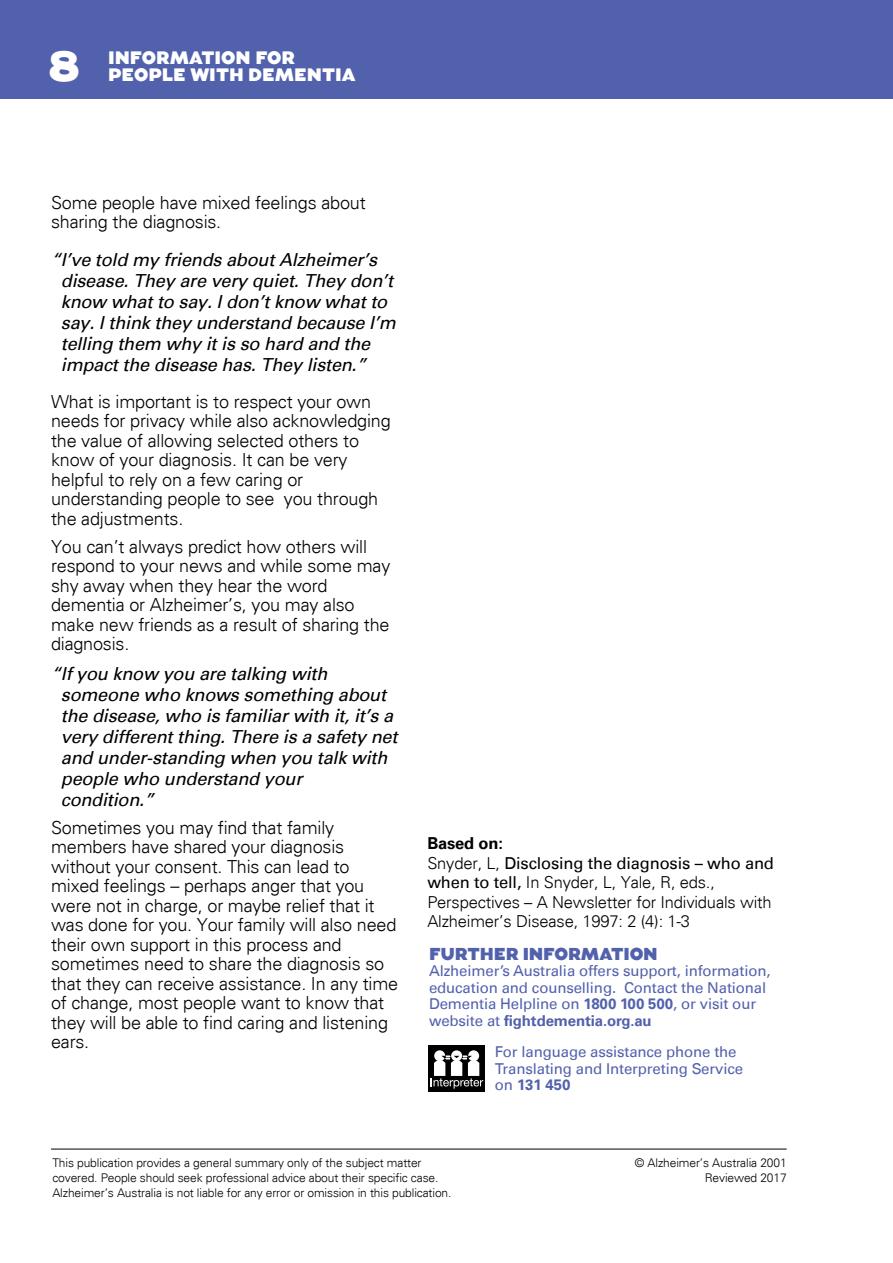
<style>
.page{position:relative;width:893px;height:1263px;background:#fff}
.page>*{position:absolute;margin:0;border:0;box-sizing:border-box;transform-origin:0 0}
.t1{font:900 42px "Augustus";color:#fff}
.t2{font:300 18px/19.5px "Univers";letter-spacing:-.01em;color:#000}
.t3{font:italic 18px/21px "Univers";letter-spacing:-.01em;color:#000}
.t4{font:900 18px/17.2px "Augustus";color:#fff}
.t5{font:900 17.25px "Augustus";letter-spacing:-.01em;color:#5261ac}
.t6{font:300 16.5px/19.5px "Univers";letter-spacing:-.01em;color:#000}
.t7{font:16.5px/19.5px "Univers LT Std";letter-spacing:-.01em;color:#000}
.t8{font:15px/16.5px "Univers LT Std";letter-spacing:-.01em;color:#5261ac}
.t9{font:300 12px/15px "Univers";letter-spacing:-.01em;color:#000}
.s1{font-weight:700}
.s2{font-family:"Univers";font-weight:300}
.s3{font-family:"Univers LT Std";font-weight:400}
</style>
<div class="page">
<div style="left:0;top:0;width:893px;height:99px;background:#5261ac"></div>
<hr style="left:51px;top:1149px;width:736px;height:1px;background:#000">
<div style="left:428px;top:1046px;width:57px;height:46px;background:#000"></div>
<div style="left:468px;top:1050px;width:11px;height:11px;background:#fff;border-radius:50%"></div>
<div style="left:434px;top:1050px;width:11px;height:11px;background:#fff;border-radius:50%"></div>
<div style="left:451px;top:1050px;width:11px;height:11px;background:#fff;border-radius:50%"></div>
<svg style="left:431px;top:1055px;width:52px;height:34px"></svg>
<h1 class="t1" style="left:48px;top:41px;width:34px">8</h1>
<p class="t4" style="left:108px;top:49px;width:249px">INFORMATION FOR<br>PEOPLE WITH DEMENTIA</p>
<p class="t2" style="left:51px;top:192px;width:316px">Some people have mixed feelings about sharing the diagnosis.</p>
<p class="t3" style="left:61px;top:250px;width:337px;text-indent:-10px">“I’ve told my friends about Alzheimer’s disease. They are very quiet. They don’t know what to say. I don’t know what to say. I think they understand because I’m telling them why it is so hard and the impact the disease has. They listen.”</p>
<p class="t2" style="left:51px;top:392px;width:341px">What is important is to respect your own needs for privacy while also acknowledging the value of allowing selected others to know of your diagnosis. It can be very helpful to rely on a few caring or understanding people to see you through the adjustments.</p>
<p class="t2" style="left:51px;top:537px;width:341px">You can’t always predict how others will respond to your news and while some may shy away when they hear the word dementia or Alzheimer’s, you may also make new friends as a result of sharing the diagnosis.</p>
<p class="t3" style="left:61px;top:663px;width:338px;text-indent:-10px">“If you know you are talking with someone who knows something about the disease, who is familiar with it, it’s a very different thing. There is a safety net and under-standing when you talk with people who understand your condition.”</p>
<p class="t2" style="left:51px;top:818px;width:349px">Sometimes you may find that family members have shared your diagnosis without your consent. This can lead to mixed feelings – perhaps anger that you were not in charge, or maybe relief that it was done for you. Your family will also need their own support in this process and sometimes need to share the diagnosis so that they can receive assistance. In any time of change, most people want to know that they will be able to find caring and listening ears.</p>
<p class="t7" style="left:427px;top:834px;width:348px"><span class="s1">Based on:<br></span><span class="s2">Snyder, L,</span> Disclosing the diagnosis – who and</p>
<p class="t6" style="left:427px;top:873px;width:346px"><span class="s3">when to tell,</span> In Snyder, L, Yale, R, eds.,<br>Perspectives – A Newsletter for Individuals with<br>Alzheimer’s Disease, 1997: 2 (4): 1-3</p>
<p class="t5" style="left:429px;top:944px;width:230px">FURTHER INFORMATION</p>
<p class="t8" style="left:429px;top:963px;width:343px">Alzheimer’s Australia offers support, information, education and counselling. Contact the National Dementia Helpline on <span class="s1">1800 100 500</span>, or visit our website at <span class="s1">fightdementia.org.au</span></p>
<p class="t8" style="left:495px;top:1044px;width:250px">For language assistance phone the<br>Translating and Interpreting Service on <span class="s1">131 450</span></p>
<p class="t9" style="left:52px;top:1156px;width:401px">This publication provides a general summary only of the subject matter covered. People should seek professional advice about their specific case.<br>Alzheimer’s Australia is not liable for any error or omission in this publication.</p>
<p class="t9" style="left:635px;top:1156px;width:153px;text-align:right">© Alzheimer’s Australia 2001<br>Reviewed 2017</p>
</div>
